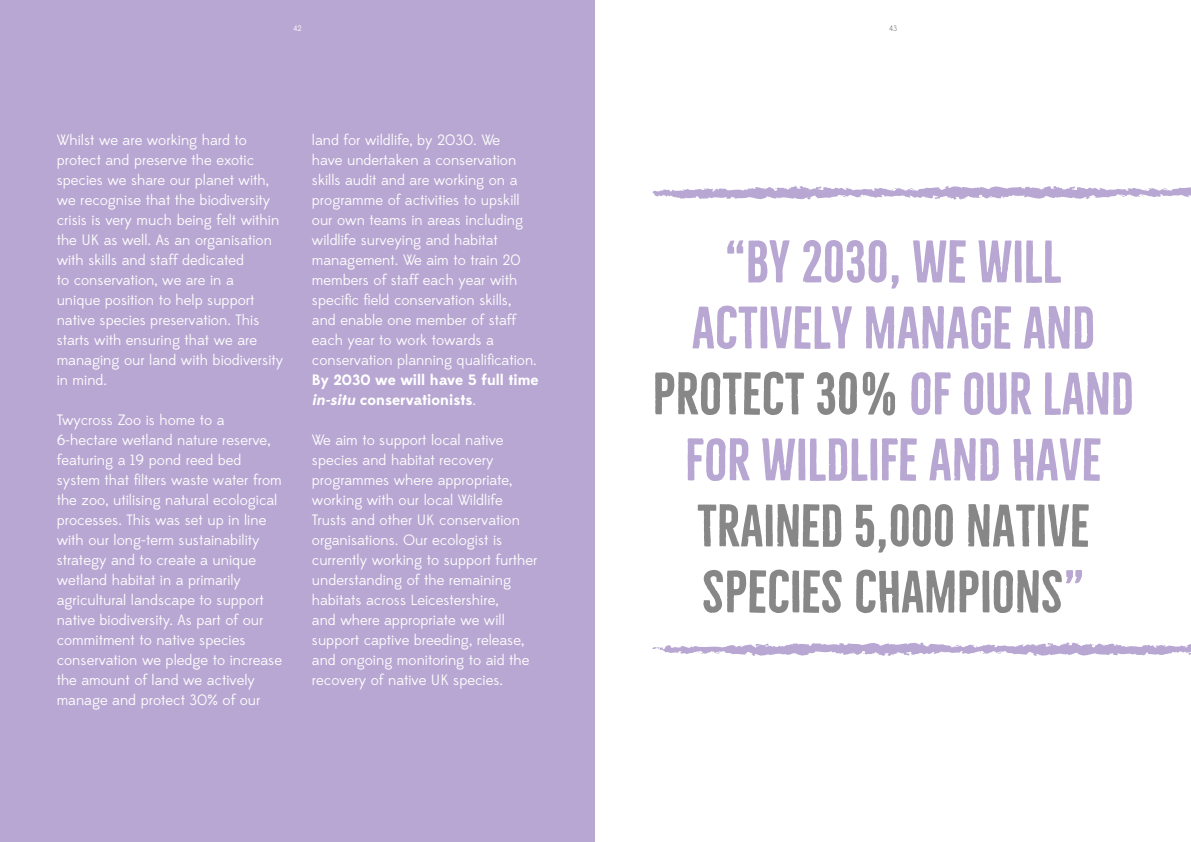
<style>
.page{position:relative;width:1191px;height:842px;background:#fff}
.page>*{position:absolute;margin:0;border:0;box-sizing:border-box;transform-origin:0 0}
.t1{font:700 55px/66px "Bellfort";color:#b8a7d2;text-align:center}
.t2{font:700 55px/66px "Bellfort";color:#878787}
.t3{font:15px/20px "Edmondsans";color:#fff}
.t4{font:700 15px/20.2px "Edmondsans";color:#fff}
.t5{font:8px "Edmondsans";color:#fff}
.t6{font:8px "Edmondsans";color:#878787}
.s1{font-style:italic}
.s2{font-weight:400}
.s3{color:#878787}
.s4{color:#b8a7d2}
</style>
<div class="page">
<div style="left:0;top:0;width:595px;height:842px;background:#b8a7d2"></div>
<svg style="left:652px;top:642px;width:539px;height:14px"></svg>
<svg style="left:652px;top:186px;width:539px;height:14px"></svg>
<p class="t5" style="left:293px;top:23px;width:10px">42</p>
<p class="t3" style="left:57px;top:131px;width:228px">Whilst we are working hard to protect and preserve the exotic species we share our planet with, we recognise that the biodiversity crisis is very much being felt within the UK as well. As an organisation with skills and staff dedicated<br>to conservation, we are in a<br>unique position to help support native species preservation. This starts with ensuring that we are managing our land with biodiversity in mind.</p>
<p class="t3" style="left:57px;top:411px;width:227px">Twycross Zoo is home to a<br>6-hectare wetland nature reserve, featuring a 19 pond reed bed system that filters waste water from the zoo, utilising natural ecological processes. This was set up in line with our long-term sustainability strategy and to create a unique wetland habitat in a primarily agricultural landscape to support native biodiversity. As part of our commitment to native species conservation we pledge to increase the amount of land we actively manage and protect 30% of our</p>
<p class="t3" style="left:312px;top:130px;width:226px">land for wildlife, by 2030. We<br>have undertaken a conservation skills audit and are working on a programme of activities to upskill our own teams in areas including wildlife surveying and habitat management. We aim to train 20 members of staff each year with specific field conservation skills, and enable one member of staff each year to work towards a conservation planning qualification.</p>
<p class="t4" style="left:312px;top:370px;width:228px">By 2030 we will have 5 full time <span class="s1">in-situ</span> conservationists<span class="s2">.</span></p>
<p class="t3" style="left:312px;top:431px;width:227px">We aim to support local native species and habitat recovery programmes where appropriate, working with our local Wildlife<br>Trusts and other UK conservation organisations. Our ecologist is currently working to support further understanding of the remaining habitats across Leicestershire,<br>and where appropriate we will support captive breeding, release, and ongoing monitoring to aid the recovery of native UK species.</p>
<p class="t6" style="left:889px;top:23px;width:9px">43</p>
<h1 class="t1" style="left:653px;top:229px;width:482px">“BY 2030, WE WILL<br>ACTIVELY MANAGE AND<br><span class="s3">PROTECT 30%</span> OF OUR LAND<br>FOR WILDLIFE AND HAVE</h1>
<h1 class="t2" style="left:697px;top:493px;width:394px">TRAINED 5,000 NATIVE<br>SPECIES CHAMPIONS<span class="s4">”</span></h1>
</div>
